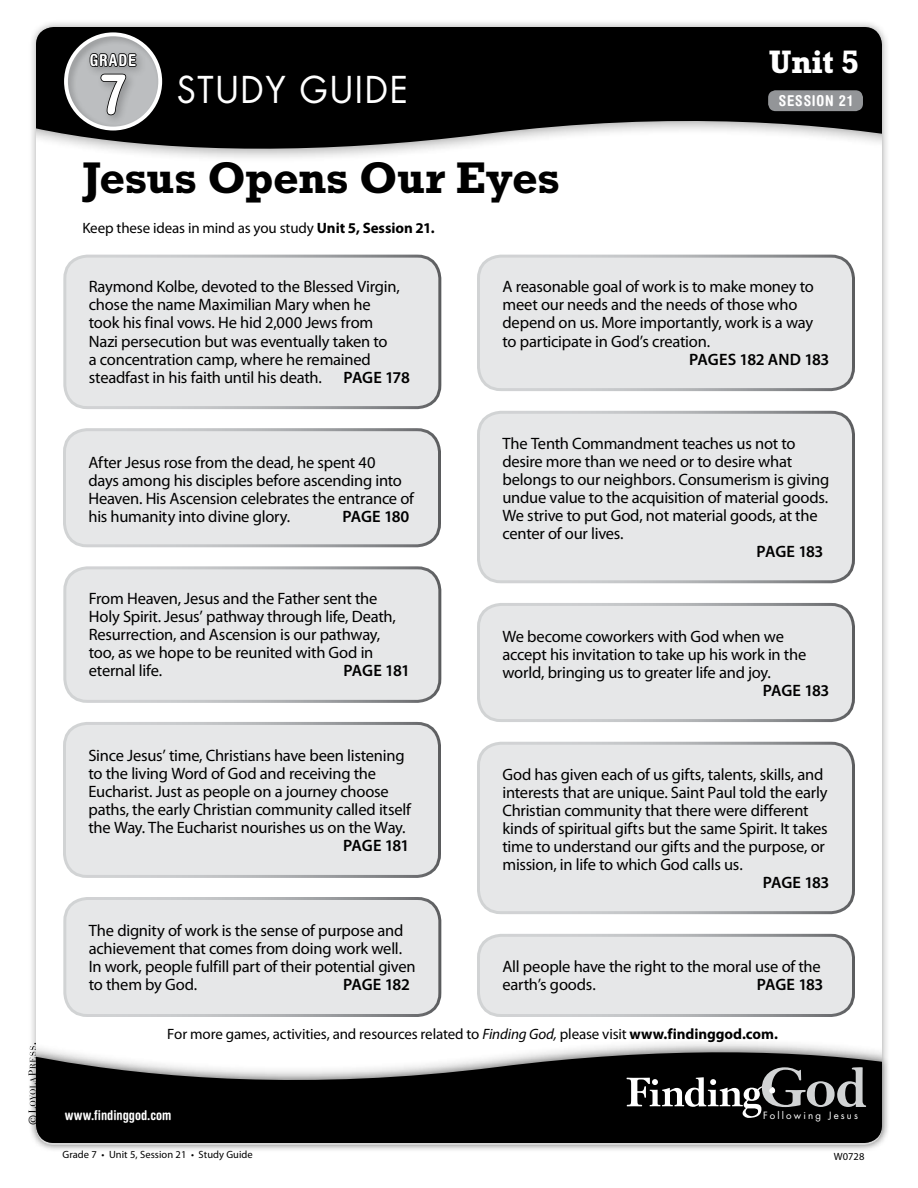
<style>
.page{position:relative;width:918px;height:1188px;background:#fff}
.page>*{position:absolute;margin:0;border:0;box-sizing:border-box;transform-origin:0 0}
.t1{font:700 45px "Rockwell Std";letter-spacing:-.015em;color:#000}
.t2{font:36px "Futura Std";letter-spacing:.05em;color:#fff;scale:.95 1}
.t3{font:700 33px "Rockwell Std";color:#fff}
.t4{font:16.5px/18px "Myriad Pro";letter-spacing:-.015em;color:#000}
.t5{font:600 16.5px "Myriad Pro";letter-spacing:-.025em;color:#000}
.t6{font:700 condensed 16.5px "Helvetica Rounded LT Std";letter-spacing:.055em;color:#fff}
.t7{font:15px "Myriad Pro";letter-spacing:-.01em;color:#000}
.t8{font:700 condensed 15px "Helvetica Rounded LT Std";letter-spacing:.055em;color:#fff}
.t9{font:700 condensed 13.5px "Helvetica Rounded LT Std";letter-spacing:.01em;color:#fff}
.t10{font:12px "Janson Text LT Std";color:#000}
.t11{font:10.5px "Myriad Pro";letter-spacing:.005em;color:#000}
.t12{font:9.75px "Futura Std";letter-spacing:.22em;color:#fff}
.s1{font-family:"Helvetica Rounded LT Std";font-weight:700;font-stretch:condensed;font-size:55.5px}
.s2{font-weight:700}
.s3{font-style:italic}
</style>
<div class="page">
<div style="left:28px;top:19px;width:862px;height:1134px;background:#000;opacity:.35"></div>
<div style="left:36px;top:27px;width:846px;height:1118px;background:#fff;border-radius:18px"></div>
<div style="left:28px;top:1044px;width:862px;height:107px;background:#000;opacity:.35"></div>
<svg style="left:36px;top:1016px;width:846px;height:127px;fill:#000"></svg>
<svg style="left:36px;top:27px;width:846px;height:131px;background:#2f2f2f"></svg>
<div style="left:65px;top:256px;width:375px;height:152px;background:#e6e7e8;border-radius:22px"></div>
<div style="left:63px;top:255px;width:378px;height:154px;border:3px solid #fff;border-radius:22px"></div>
<div style="left:64px;top:430px;width:376px;height:116px;background:#e6e7e8;border-radius:22px"></div>
<div style="left:63px;top:428px;width:378px;height:119px;border:3px solid #fff;border-radius:22px"></div>
<div style="left:65px;top:568px;width:375px;height:133px;background:#e6e7e8;border-radius:22px"></div>
<div style="left:63px;top:566px;width:378px;height:137px;border:3px solid #fff;border-radius:22px"></div>
<div style="left:64px;top:723px;width:376px;height:153px;background:#e6e7e8;border-radius:22px"></div>
<div style="left:63px;top:722px;width:378px;height:156px;border:3px solid #fff;border-radius:22px"></div>
<div style="left:65px;top:898px;width:375px;height:118px;background:#e6e7e8;border-radius:22px"></div>
<div style="left:63px;top:897px;width:378px;height:120px;border:3px solid #fff;border-radius:22px"></div>
<div style="left:478px;top:256px;width:376px;height:134px;background:#e6e7e8;border-radius:22px"></div>
<div style="left:477px;top:255px;width:378px;height:136px;border:3px solid #fff;border-radius:22px"></div>
<div style="left:478px;top:412px;width:376px;height:170px;background:#e6e7e8;border-radius:22px"></div>
<div style="left:477px;top:411px;width:378px;height:172px;border:3px solid #fff;border-radius:22px"></div>
<div style="left:478px;top:604px;width:376px;height:117px;background:#e6e7e8;border-radius:22px"></div>
<div style="left:477px;top:603px;width:378px;height:119px;border:3px solid #fff;border-radius:22px"></div>
<div style="left:478px;top:743px;width:376px;height:170px;background:#e6e7e8;border-radius:22px"></div>
<div style="left:477px;top:742px;width:378px;height:172px;border:3px solid #fff;border-radius:22px"></div>
<div style="left:478px;top:935px;width:376px;height:80px;background:#e6e7e8;border-radius:22px"></div>
<div style="left:477px;top:934px;width:378px;height:83px;border:3px solid #fff;border-radius:22px"></div>
<svg style="left:627px;top:1067px;width:239px;height:51px;background:#393939"></svg>
<div style="left:61px;top:29px;width:111px;height:111px;background:#000;opacity:.3"></div>
<div style="left:64px;top:32px;width:98px;height:99px;border:4px solid #fff;border-radius:50%"></div>
<div style="left:85px;top:48px;width:62px;height:78px;background:#000;opacity:.25"></div>
<svg style="left:89px;top:19px;width:48px;height:139px;background:#969798"></svg>
<div style="left:768px;top:90px;width:95px;height:21px;background:#939598;border-radius:8px"></div>
<svg style="left:28px;top:1043px;width:8px;height:70px"></svg>
<p class="t6" style="left:90px;top:50px;width:48px">Grade</p>
<h2 class="t2" style="left:101px;top:67px;width:325px"><span class="s1">7</span> Study Guide</h2>
<h1 class="t1" style="left:82px;top:151px;width:479px">Jesus Opens Our Eyes</h1>
<p class="t7" style="left:82px;top:219px;width:354px">Keep these ideas in mind as you study <span class="s2">Unit 5, Session 21.</span></p>
<h3 class="t3" style="left:769px;top:43px;width:92px">Unit 5</h3>
<p class="t8" style="left:779px;top:92px;width:75px">Session 21</p>
<p class="t4" style="left:89px;top:278px;width:313px">Raymond Kolbe, devoted to the Blessed Virgin, chose the name Maximilian Mary when he took his final vows. He hid 2,000 Jews from Nazi persecution but was eventually taken to<br>a concentration camp, where he remained steadfast in his faith until his death.</p>
<p class="t5" style="left:344px;top:368px;width:68px">PAGE 178</p>
<p class="t4" style="left:88px;top:453px;width:327px">After Jesus rose from the dead, he spent 40<br>days among his disciples before ascending into Heaven. His Ascension celebrates the entrance of his humanity into divine glory.</p>
<p class="t5" style="left:342px;top:507px;width:69px">PAGE 180</p>
<p class="t4" style="left:89px;top:590px;width:308px">From Heaven, Jesus and the Father sent the Holy Spirit. Jesus’ pathway through life, Death, Resurrection, and Ascension is our pathway, too, as we hope to be reunited with God in eternal life.</p>
<p class="t5" style="left:343px;top:662px;width:68px">PAGE 181</p>
<p class="t4" style="left:88px;top:747px;width:324px">Since Jesus’ time, Christians have been listening to the living Word of God and receiving the Eucharist. Just as people on a journey choose paths, the early Christian community called itself the Way. The Eucharist nourishes us on the Way.</p>
<p class="t5" style="left:343px;top:837px;width:68px">PAGE 181</p>
<p class="t4" style="left:89px;top:922px;width:328px">The dignity of work is the sense of purpose and achievement that comes from doing work well.<br>In work, people fulfill part of their potential given to them by God.</p>
<p class="t5" style="left:343px;top:976px;width:68px">PAGE 182</p>
<p class="t4" style="left:502px;top:278px;width:313px">A reasonable goal of work is to make money to meet our needs and the needs of those who depend on us. More importantly, work is a way to participate in God’s creation.</p>
<p class="t5" style="left:689px;top:350px;width:142px">PAGES 182 and 183</p>
<p class="t4" style="left:502px;top:434px;width:328px">The Tenth Commandment teaches us not to desire more than we need or to desire what belongs to our neighbors. Consumerism is giving undue value to the acquisition of material goods.<br>We strive to put God, not material goods, at the center of our lives.</p>
<p class="t5" style="left:757px;top:542px;width:68px">PAGE 183</p>
<p class="t4" style="left:502px;top:628px;width:305px">We become coworkers with God when we accept his invitation to take up his work in the world, bringing us to greater life and joy.</p>
<p class="t5" style="left:763px;top:682px;width:68px">PAGE 183</p>
<p class="t4" style="left:502px;top:765px;width:327px">God has given each of us gifts, talents, skills, and interests that are unique. Saint Paul told the early Christian community that there were different kinds of spiritual gifts but the same Spirit. It takes time to understand our gifts and the purpose, or mission, in life to which God calls us.</p>
<p class="t5" style="left:763px;top:873px;width:68px">PAGE 183</p>
<p class="t4" style="left:502px;top:958px;width:320px">All people have the right to the moral use of the earth’s goods.</p>
<p class="t5" style="left:757px;top:975px;width:68px">PAGE 183</p>
<p class="t7" style="left:167px;top:1026px;width:612px">For more games, activities, and resources related to <span class="s3">Finding God,</span> please visit <span class="s2">www.findinggod.com.</span></p>
<p class="t10" style="left:26px;top:1125px;width:12px;rotate:-90deg">©</p>
<p class="t9" style="left:65px;top:1107px;width:108px">www.findinggod.com</p>
<p class="t11" style="left:63px;top:1149px;width:192px">Grade 7 • Unit 5, Session 21 • Study Guide</p>
<p class="t12" style="left:763px;top:1109px;width:96px">Following Jesus</p>
<p class="t11" style="left:834px;top:1150px;width:32px">W0728</p>
</div>
